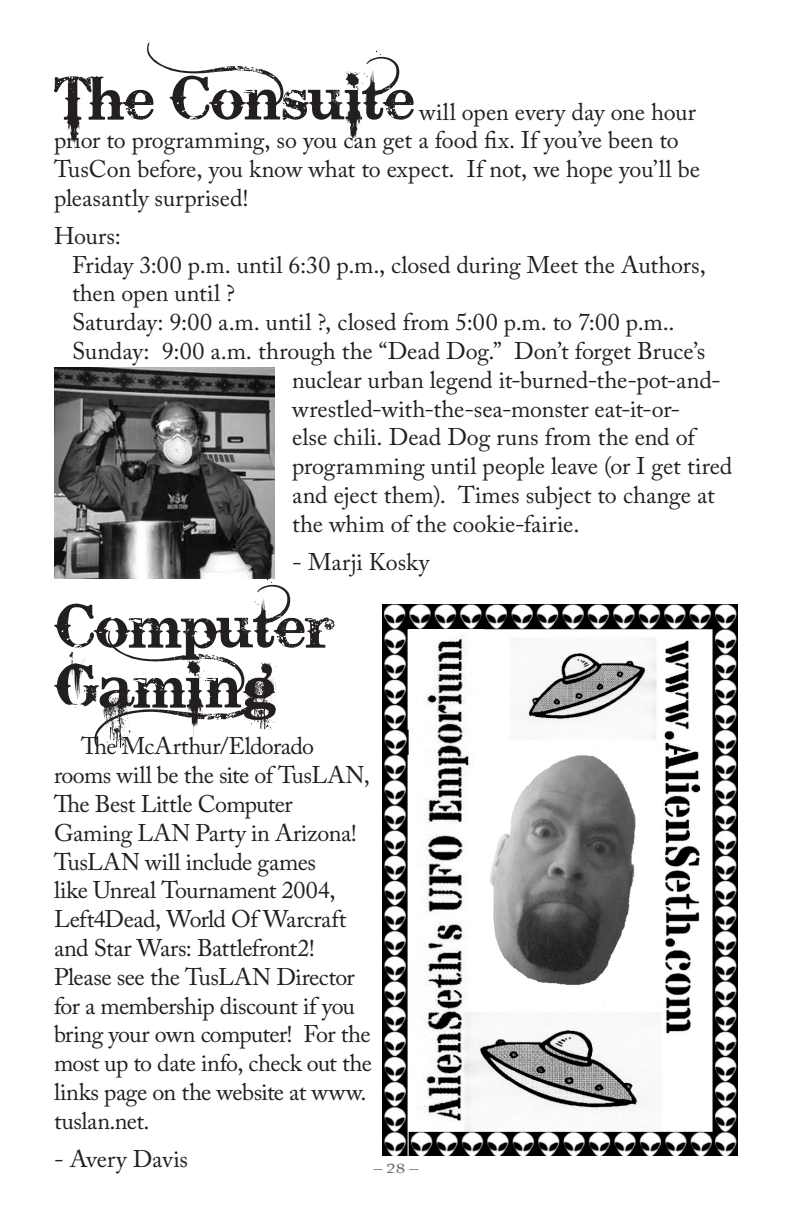
<style>
.page{position:relative;width:792px;height:1224px;background:#fff}
.page>*{position:absolute;margin:0;border:0;box-sizing:border-box;transform-origin:0 0}
.t1{font:60px/60px "Bleeding Cowboys";letter-spacing:.01em;color:#231f20}
.t2{font:24px/28.8px "Adobe Caslon Pro";letter-spacing:-.01em;color:#231f20}
.t3{font:15px "Nosfer";color:#636366;scale:1.33 1}
</style>
<div class="page">
<img style="left:382px;top:604px;width:356px;height:551px">
<img style="left:54px;top:368px;width:220px;height:211px">
<p class="t1" style="left:54px;top:69px;width:360px">The Consuite</p>
<p class="t2" style="left:54px;top:97px;width:648px;text-indent:365px">will open every day one hour prior to programming, so you can get a food fix. If you’ve been to TusCon before, you know what to expect. If not, we hope you’ll be pleasantly surprised!</p>
<p class="t2" style="left:54px;top:221px;width:68px">Hours:</p>
<p class="t2" style="left:72px;top:250px;width:635px">Friday 3:00 p.m. until 6:30 p.m., closed during Meet the Authors, then open until ?</p>
<p class="t2" style="left:72px;top:308px;width:604px">Saturday: 9:00 a.m. until ?, closed from 5:00 p.m. to 7:00 p.m..</p>
<p class="t2" style="left:292px;top:336px;width:442px;text-indent:-220px">Sunday: 9:00 a.m. through the “Dead Dog.” Don’t forget Bruce’s nuclear urban legend it-burned-the-pot-and&shy;wrestled-with-the-sea-monster eat-it-or-<br>else chili. Dead Dog runs from the end of programming until people leave (or I get tired and eject them). Times subject to change at the whim of the cookie-fairie.</p>
<p class="t2" style="left:292px;top:547px;width:138px">- Marji Kosky</p>
<p class="t1" style="left:54px;top:597px;width:372px">Computer<br>Gaming</p>
<p class="t2" style="left:54px;top:732px;width:319px;text-indent:27px">The McArthur/Eldorado rooms will be the site of TusLAN,<br>The Best Little Computer<br>Gaming LAN Party in Arizona!<br>TusLAN will include games<br>like Unreal Tournament 2004,<br>Left4Dead, World Of Warcraft and Star Wars: Battlefront2!<br>Please see the TusLAN Director for a membership discount if you bring your own computer! For the most up to date info, check out the links page on the website at www. tuslan.net.</p>
<p class="t2" style="left:54px;top:1144px;width:136px">- Avery Davis</p>
<p class="t3" style="left:373px;top:1160px;width:36px">– 28 –</p>
</div>
